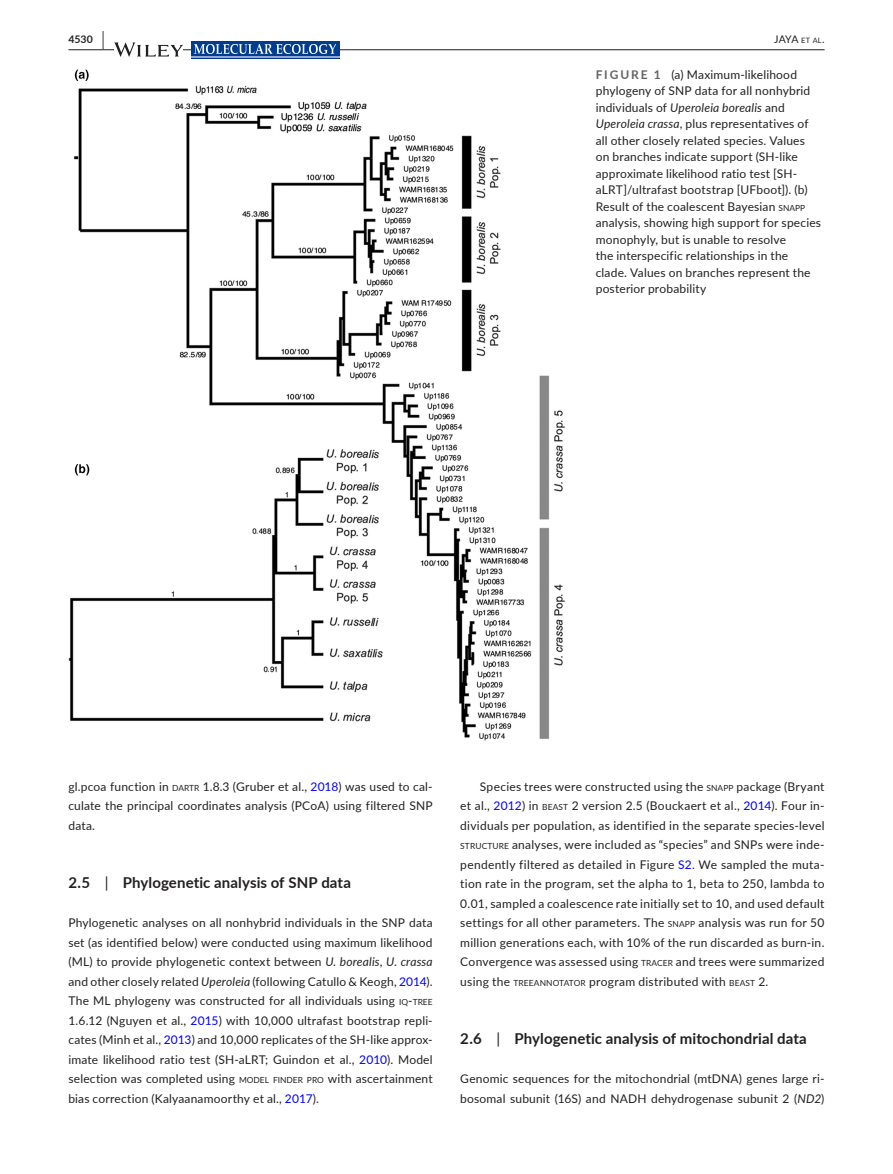
<style>
.page{position:relative;width:893px;height:1174px;background:#fff}
.page>*{position:absolute;margin:0;border:0;box-sizing:border-box;transform-origin:0 0}
.t1{font:700 15px "Lato";letter-spacing:.005em;color:#231f20}
.t2{font:12px/19.5px "Lato";letter-spacing:.015em;color:#231f20;text-align:justify}
.t3{font:10.5px "Lato";color:#231f20}
.t4{font:700 10.5px "Lato";color:#231f20}
.s1{font-size:19.5px}
.s2{font-size:7.35px}
.s3{font-weight:700;color:#636366}
.s4{font-style:italic}
.s5{font-size:8.4px}
.s6{font-style:inherit}
.s7{color:#00f}
.s8{font-weight:400}
</style>
<div class="page">
<hr style="left:68px;top:49px;width:756px;height:1px;background:#231f20">
<svg style="left:114px;top:42px;width:69px;height:15px"></svg>
<svg style="left:191px;top:41px;width:148px;height:15px"></svg>
<img style="left:194px;top:45px;width:142px;height:8px">
<hr style="left:191px;top:56px;width:148px;height:2px;background:#96a6d0">
<img style="left:68px;top:69px;width:497px;height:671px">
<p class="t4" style="left:68px;top:31px;width:37px">4530 <span class="s1">|</span></p>
<p class="t3" style="left:774px;top:31px;width:52px">JAYA <span class="s2">ET AL</span>.</p>
<p class="t2" style="left:596px;top:66px;width:227px;line-height:16.5px;text-align:left"><span class="s3">FIGURE 1</span> (a) Maximum-likelihood phylogeny of SNP data for all nonhybrid individuals of <span class="s4">Uperoleia borealis</span> and <span class="s4">Uperoleia crassa</span>, plus representatives of all other closely related species. Values on branches indicate support (SH-like approximate likelihood ratio test [SH&shy;aLRT]/ultrafast bootstrap [UFboot]). (b)<br>Result of the coalescent Bayesian <span class="s5">SNAPP </span>analysis, showing high support for species monophyly, but is unable to resolve<br>the interspecific relationships in the clade. Values on branches represent the posterior probability</p>
<p class="t2" style="left:68px;top:776px;width:366px">gl.pcoa function in <span class="s5">DARTR</span> <span class="s6">1.8.3</span> (Gruber et al., <span class="s7">2018</span>) was used to cal&shy;culate the principal coordinates analysis (PCoA) using filtered SNP data.</p>
<p class="t1" style="left:68px;top:872px;width:284px">2.5 <span class="s8">|</span> Phylogenetic analysis of SNP data</p>
<p class="t2" style="left:68px;top:912px;width:366px">Phylogenetic analyses on all nonhybrid individuals in the SNP data set (as identified below) were conducted using maximum likelihood (ML) to provide phylogenetic context between <span class="s4">U. borealis</span>, <span class="s4">U. crassa </span>and other closely related <span class="s4">Uperoleia</span> (following Catullo &amp; Keogh, <span class="s7">2014</span>).<br>The ML phylogeny was constructed for all individuals using <span class="s5">IQ</span><span class="s6">-</span><span class="s5">TREE </span>1.6.12 (Nguyen et al., <span class="s7">2015</span>) with 10,000 ultrafast bootstrap repli&shy;cates (Minh et al., <span class="s7">2013</span>) and 10,000 replicates of the SH-like approx&shy;imate likelihood ratio test (SH-aLRT; Guindon et al., <span class="s7">2010</span>). Model selection was completed using <span class="s5">MODEL FINDER PRO</span> with ascertainment bias correction (Kalyaanamoorthy et al., <span class="s7">2017</span>).</p>
<p class="t2" style="left:460px;top:776px;width:366px;text-indent:19px">Species trees were constructed using the <span class="s5">SNAPP</span> package (Bryant et al., <span class="s7">2012</span>) in <span class="s5">BEAST</span> <span class="s6">2</span> version <span class="s6">2.5</span> (Bouckaert et al., <span class="s7">2014</span>). Four in&shy;dividuals per population, as identified in the separate species-level <span class="s5">STRUCTURE</span> analyses, were included as “species” and SNPs were inde&shy;pendently filtered as detailed in Figure <span class="s7">S2</span>. We sampled the muta&shy;tion rate in the program, set the alpha to 1, beta to 250, lambda to 0.01, sampled a coalescence rate initially set to 10, and used default settings for all other parameters. The <span class="s5">SNAPP</span> analysis was run for 50 million generations each, with 10% of the run discarded as burn-in.<br>Convergence was assessed using <span class="s5">TRACER</span> and trees were summarized using the <span class="s5">TREEANNOTATOR</span> program distributed with <span class="s5">BEAST</span> <span class="s6">2</span>.</p>
<p class="t1" style="left:460px;top:1028px;width:348px">2.6 <span class="s8">|</span> Phylogenetic analysis of mitochondrial data</p>
<p class="t2" style="left:460px;top:1068px;width:366px">Genomic sequences for the mitochondrial (mtDNA) genes large ri&shy;bosomal subunit (16S) and NADH dehydrogenase subunit 2 (<span class="s4">ND2</span>)</p>
</div>
